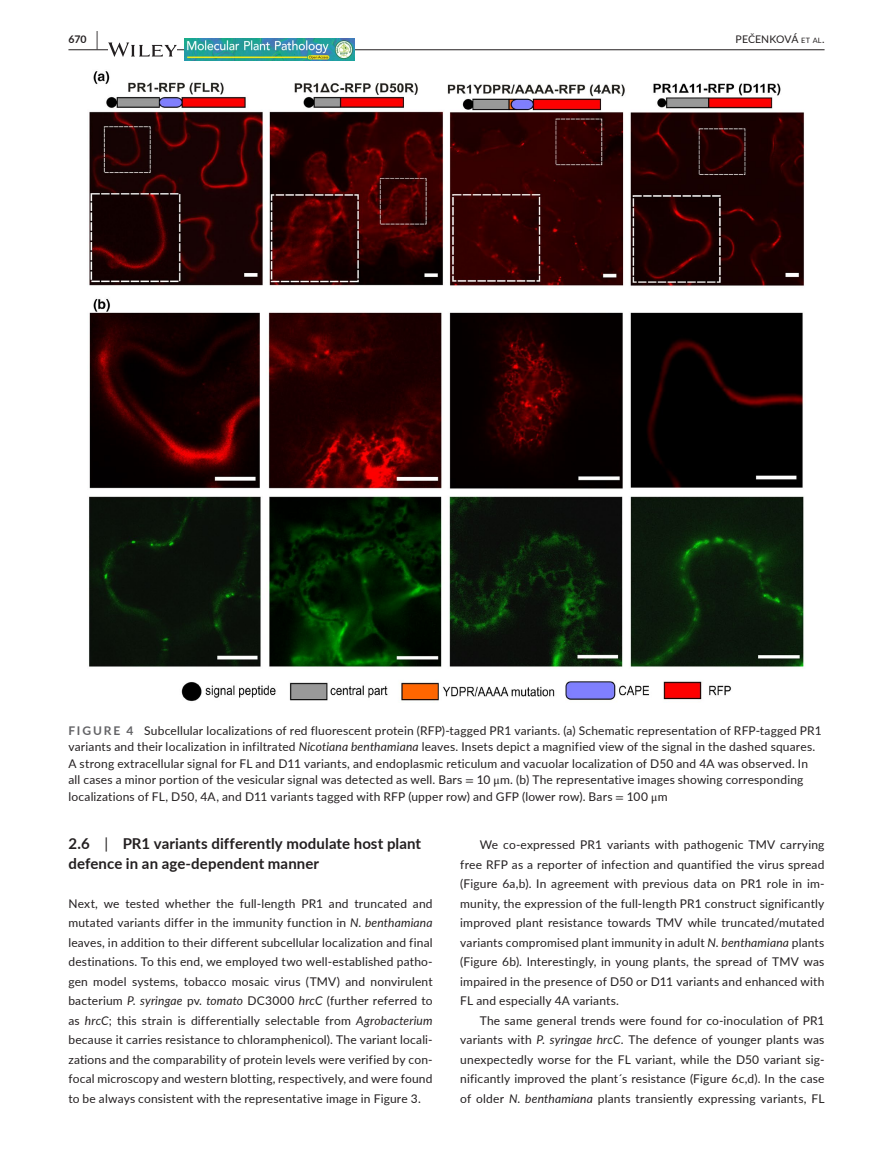
<style>
.page{position:relative;width:893px;height:1174px;background:#fff}
.page>*{position:absolute;margin:0;border:0;box-sizing:border-box;transform-origin:0 0}
.t1{font:700 15px/19.5px "Lato";letter-spacing:.01em;color:#231f20}
.t2{font:12px/19.5px "Lato";letter-spacing:.015em;color:#231f20;text-align:justify}
.t3{font:10.5px "Lato";letter-spacing:.005em;color:#231f20}
.t4{font:700 10.5px "Lato";color:#231f20}
.s1{font-size:19.5px}
.s2{font-style:inherit}
.s3{font-size:7.35px}
.s4{font-weight:700;color:#636366}
.s5{font-style:italic}
.s6{font-family:"STIX"}
.s7{font-weight:400}
</style>
<div class="page">
<hr style="left:68px;top:49px;width:756px;height:1px;background:#231f20">
<svg style="left:108px;top:42px;width:69px;height:15px"></svg>
<img style="left:185px;top:39px;width:170px;height:22px">
<img style="left:89px;top:71px;width:716px;height:631px">
<p class="t4" style="left:68px;top:31px;width:31px">670 <span class="s1">|</span></p>
<p class="t3" style="left:736px;top:31px;width:90px">PEČENKOV<span class="s2">Á</span> <span class="s3">et al</span>.</p>
<p class="t2" style="left:68px;top:721px;width:755px;line-height:16.5px;text-align:left"><span class="s4">FIGURE 4</span> Subcellular localizations of red fluorescent protein (RFP)-tagged PR1 variants. (a) Schematic representation of RFP-tagged PR1 variants and their localization in infiltrated <span class="s5">Nicotiana benthamiana</span> leaves. Insets depict a magnified view of the signal in the dashed squares.<br>A strong extracellular signal for FL and D11 variants, and endoplasmic reticulum and vacuolar localization of D50 and 4A was observed. In all cases a minor portion of the vesicular signal was detected as well. Bars <span class="s6">=</span> 10 <span class="s6">μ</span>m. (b) The representative images showing corresponding localizations of FL, D50, 4A, and D11 variants tagged with RFP (upper row) and GFP (lower row). Bars <span class="s6">=</span> 100 <span class="s6">μ</span>m</p>
<p class="t1" style="left:68px;top:833px;width:354px">2.6 <span class="s7">|</span> PR1 variants differently modulate host plant defence in an age-dependent manner</p>
<p class="t2" style="left:68px;top:893px;width:366px">Next, we tested whether the full-length PR1 and truncated and mutated variants differ in the immunity function in <span class="s5">N. benthamiana </span>leaves, in addition to their different subcellular localization and final destinations. To this end, we employed two well-established patho&shy;gen model systems, tobacco mosaic virus (TMV) and nonvirulent bacterium <span class="s5">P. syringae</span> pv<span class="s5">. tomato</span> DC3000 <span class="s5">hrcC</span> (further referred to as <span class="s5">hrcC</span>; this strain is differentially selectable from <span class="s5">Agrobacterium </span>because it carries resistance to chloramphenicol). The variant locali&shy;zations and the comparability of protein levels were verified by con&shy;focal microscopy and western blotting, respectively, and were found to be always consistent with the representative image in Figure 3.</p>
<p class="t2" style="left:460px;top:834px;width:366px;text-indent:20px">We co-expressed PR1 variants with pathogenic TMV carrying free RFP as a reporter of infection and quantified the virus spread (Figure 6a,b). In agreement with previous data on PR1 role in im&shy;munity, the expression of the full-length PR1 construct significantly improved plant resistance towards TMV while truncated/mutated variants compromised plant immunity in adult <span class="s5">N. benthamiana</span> plants (Figure 6b). Interestingly, in young plants, the spread of TMV was impaired in the presence of D50 or D11 variants and enhanced with FL and especially 4A variants.</p>
<p class="t2" style="left:460px;top:1010px;width:366px;text-indent:20px">The same general trends were found for co-inoculation of PR1 variants with <span class="s5">P. syringae hrcC</span>. The defence of younger plants was unexpectedly worse for the FL variant, while the D50 variant sig&shy;nificantly improved the plant´s resistance (Figure 6c,d). In the case of older <span class="s5">N. benthamiana</span> plants transiently expressing variants, FL</p>
</div>
